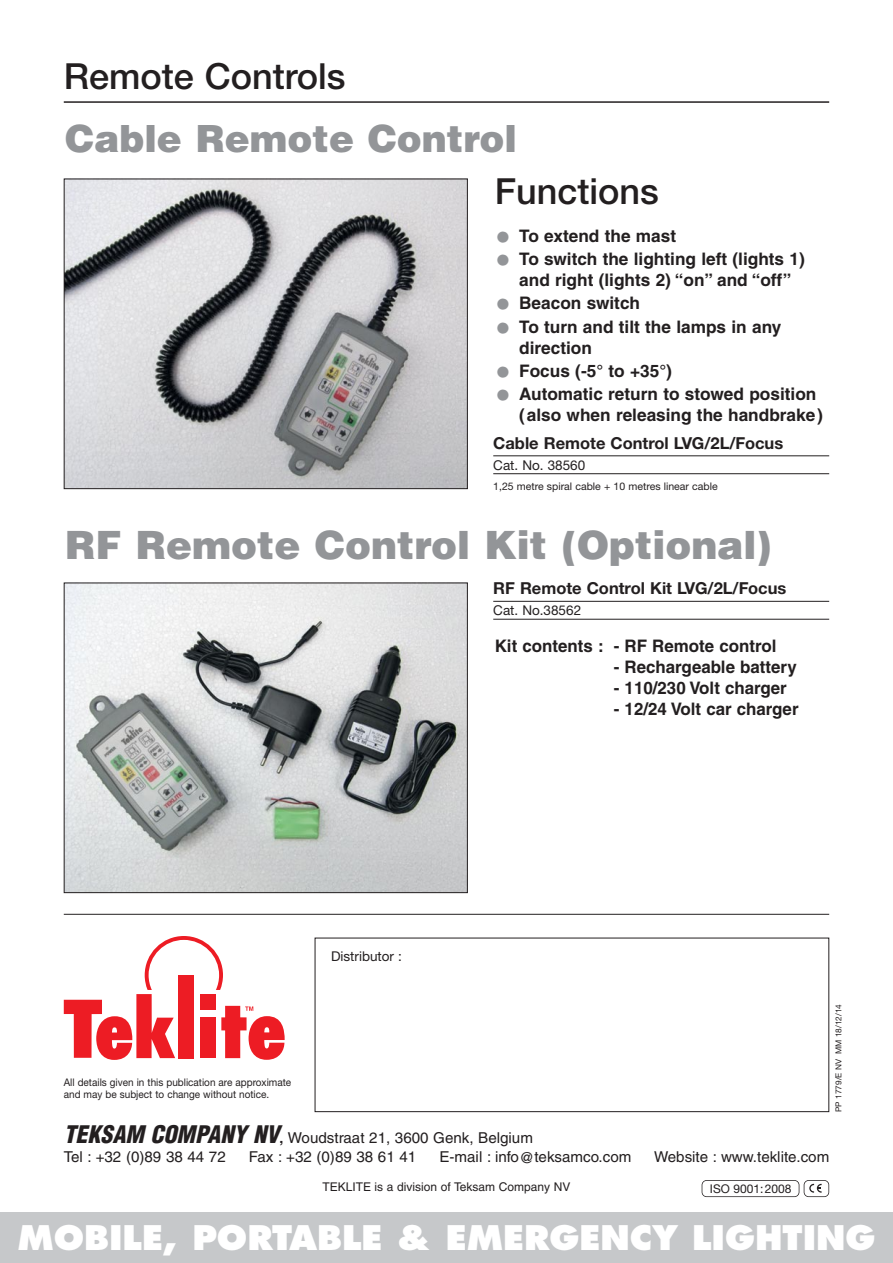
<style>
.page{position:relative;width:893px;height:1263px;background:#fff}
.page>*{position:absolute;margin:0;border:0;box-sizing:border-box;transform-origin:0 0}
.t1{font:900 39px "Helvetica";color:#939598}
.t2{font:900 37.5px "Helvetica";color:#939598}
.t3{font:500 36px "Helvetica Neue";color:#231f20}
.t4{font:800 33px "Futura";color:#fff}
.t5{font:700 17.25px/21px "Helvetica";color:#231f20}
.t6{font:700 16.5px "Helvetica Neue CE";color:#231f20}
.t7{font:15px/19.5px "Helvetica";color:#231f20}
.t8{font:13.5px "Helvetica Neue";color:#231f20}
.t9{font:12px "Helvetica";color:#231f20}
.t10{font:12px "Helvetica Neue";color:#231f20}
.t11{font:10.5px/12px "Helvetica Neue";color:#231f20;scale:.95 1}
.t12{font:10.5px "Helvetica Neue";color:#231f20}
.t13{font:8.25px "Helvetica Neue";color:#231f20}
.s1{font-weight:900;font-size:33px;color:#939598}
.s2{font-weight:900;font-style:italic;font-stretch:condensed;font-size:23.7px}
.s3{font-weight:700;font-size:14.25px}
</style>
<div class="page">
<div style="left:0;top:1212px;width:893px;height:51px;background:#c6c8ca"></div>
<img style="left:66px;top:585px;width:400px;height:306px">
<div style="left:64px;top:583px;width:404px;height:310px;border:1px solid #231f20"></div>
<hr style="left:493px;top:601px;width:336px;height:1px;background:#231f20">
<hr style="left:493px;top:619px;width:336px;height:1px;background:#231f20">
<hr style="left:64px;top:101px;width:765px;height:2px;background:#231f20">
<hr style="left:64px;top:914px;width:765px;height:1px;background:#231f20">
<svg style="left:63px;top:178px;width:767px;height:311px"></svg>
<hr style="left:493px;top:473px;width:336px;height:1px;background:#231f20">
<svg style="left:64px;top:936px;width:221px;height:124px"></svg>
<div style="left:315px;top:938px;width:514px;height:174px;border:1px solid #231f20"></div>
<div style="left:702px;top:1180px;width:97px;height:17px;border:2px solid #231f20;border-radius:5px"></div>
<svg style="left:809px;top:1184px;width:13px;height:9px"></svg>
<div style="left:804px;top:1180px;width:25px;height:17px;border:2px solid #231f20;border-radius:5px"></div>
<h3 class="t3" style="left:64px;top:64px;width:283px">Remote Controls</h3>
<h2 class="t2" style="left:65px;top:125px;width:453px">Cable Remote Control</h2>
<h3 class="t3" style="left:495px;top:178px;width:166px">Functions</h3>
<p class="t5" style="left:495px;top:227px;width:183px"><span class="s1">•</span> To extend the mast</p>
<p class="t5" style="left:519px;top:250px;width:287px;text-indent:-24px"><span class="s1">•</span> To switch the lighting left (lights 1) and right (lights 2) “on” and “off”</p>
<p class="t5" style="left:495px;top:294px;width:147px"><span class="s1">•</span> Beacon switch</p>
<p class="t5" style="left:519px;top:318px;width:264px;text-indent:-24px"><span class="s1">•</span> To turn and tilt the lamps in any direction</p>
<p class="t5" style="left:495px;top:362px;width:179px"><span class="s1">•</span> Focus (-5° to +35°)</p>
<p class="t5" style="left:519px;top:385px;width:305px;text-indent:-24px"><span class="s1">•</span> Automatic return to stowed position (also when releasing the handbrake)</p>
<p class="t6" style="left:493px;top:437px;width:291px">Cable Remote Control LVG/2L/Focus</p>
<p class="t8" style="left:493px;top:460px;width:94px">Cat. No. 38560</p>
<p class="t12" style="left:493px;top:482px;width:226px">1,25 metre spiral cable + 10 metres linear cable</p>
<h1 class="t1" style="left:65px;top:531px;width:708px">RF Remote Control Kit (Optional)</h1>
<p class="t6" style="left:493px;top:583px;width:295px">RF Remote Control Kit LVG/2L/Focus</p>
<p class="t8" style="left:493px;top:606px;width:89px">Cat. No.38562</p>
<p class="t8" style="left:331px;top:951px;width:72px">Distributor :</p>
<p class="t11" style="left:64px;top:1077px;width:241px">All details given in this publication are approximate and may be subject to change without notice.</p>
<p class="t5" style="left:495px;top:637px;width:283px">Kit contents : - RF Remote control</p>
<p class="t5" style="left:614px;top:658px;width:184px">- Rechargeable battery</p>
<p class="t5" style="left:614px;top:679px;width:175px">- 110/230 Volt charger</p>
<p class="t5" style="left:614px;top:700px;width:186px">- 12/24 Volt car charger</p>
<p class="t13" style="left:836px;top:1112px;width:109px;rotate:-90deg">PP 1779/E NV MM 18/12/14</p>
<p class="t7" style="left:64px;top:1129px;width:471px"><span class="s2">TEKSAM COMPANY NV</span><span class="s3">,</span> Woudstraat 21, 3600 Genk, Belgium<br>Tel : +32 (0)89 38 44 72</p>
<p class="t7" style="left:249px;top:1148px;width:169px">Fax : +32 (0)89 38 61 41</p>
<p class="t7" style="left:439px;top:1148px;width:194px">E-mail : info@teksamco.com</p>
<p class="t7" style="left:654px;top:1148px;width:177px">Website : www.teklite.com</p>
<p class="t9" style="left:323px;top:1182px;width:249px">TEKLITE is a division of Teksam Company NV</p>
<p class="t10" style="left:710px;top:1184px;width:83px">ISO 9001:2008</p>
<h3 class="t4" style="left:17px;top:1223px;width:860px">MOBILE, PORTABLE &amp; EMERGENCY LIGHTING</h3>
</div>
